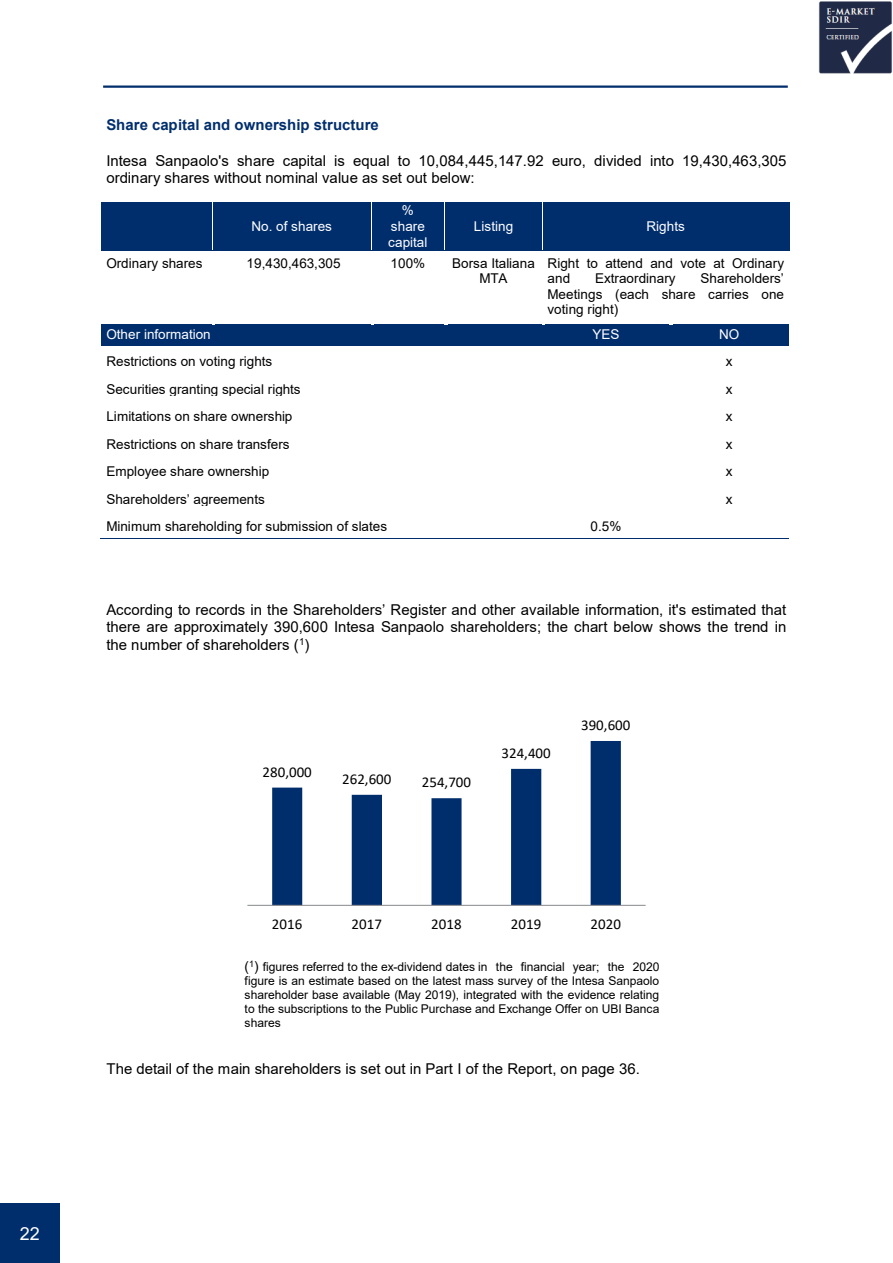
<style>
.page{position:relative;width:893px;height:1263px;background:#fff}
.page>*{position:absolute;margin:0;border:0;box-sizing:border-box;transform-origin:0 0}
.t1{font:18px "Arial";color:#fff}
.t2{font:15px/17.2px "Arial";color:#000}
.t3{font:15px "Calibri";color:#000}
.t4{font:700 15px "Arial";color:#002e6d}
.t5{font:13.5px/15.5px "Arial";letter-spacing:.005em;color:#000;text-align:center}
.t6{font:13.5px/15.6px "Arial";letter-spacing:.005em;color:#fff;text-align:center}
.t7{font:12px/14px "Arial";letter-spacing:-.005em;color:#000;text-align:justify}
.s1{font-size:13.5px}
</style>
<div class="page">
<hr style="left:103px;top:86px;width:685px;height:2px;background:#002e6d">
<div style="left:102px;top:202px;width:110px;height:48px;background:#002e6d"></div>
<div style="left:213px;top:202px;width:158px;height:48px;background:#002e6d"></div>
<div style="left:372px;top:202px;width:72px;height:48px;background:#002e6d"></div>
<div style="left:445px;top:202px;width:97px;height:48px;background:#002e6d"></div>
<div style="left:543px;top:202px;width:246px;height:48px;background:#002e6d"></div>
<hr style="left:101px;top:203px;width:1px;height:47px;background:#002e6d">
<hr style="left:789px;top:203px;width:1px;height:47px;background:#002e6d">
<hr style="left:102px;top:250px;width:110px;height:1px;background:#002e6d">
<hr style="left:213px;top:250px;width:158px;height:1px;background:#002e6d">
<hr style="left:372px;top:250px;width:72px;height:1px;background:#002e6d">
<hr style="left:446px;top:250px;width:96px;height:1px;background:#002e6d">
<hr style="left:543px;top:250px;width:246px;height:1px;background:#002e6d">
<div style="left:106px;top:326px;width:431px;height:16px;background:#002e6d"></div>
<div style="left:542px;top:326px;width:128px;height:16px;background:#002e6d"></div>
<div style="left:670px;top:322px;width:119px;height:24px;background:#002e6d"></div>
<svg style="left:101px;top:324px;width:111px;height:1px"></svg>
<hr style="left:101px;top:325px;width:111px;height:1px;background:#002e6d">
<svg style="left:215px;top:324px;width:156px;height:1px"></svg>
<hr style="left:215px;top:325px;width:156px;height:1px;background:#002e6d">
<svg style="left:374px;top:324px;width:70px;height:1px"></svg>
<hr style="left:374px;top:325px;width:71px;height:1px;background:#002e6d">
<svg style="left:448px;top:324px;width:94px;height:1px"></svg>
<hr style="left:448px;top:325px;width:94px;height:1px;background:#002e6d">
<svg style="left:546px;top:324px;width:123px;height:1px"></svg>
<hr style="left:546px;top:325px;width:124px;height:1px;background:#002e6d">
<svg style="left:673px;top:322px;width:116px;height:2px"></svg>
<hr style="left:101px;top:342px;width:441px;height:4px;background:#002e6d">
<hr style="left:542px;top:342px;width:128px;height:4px;background:#002e6d">
<hr style="left:100px;top:538px;width:442px;height:1px;background:#002e6d">
<hr style="left:542px;top:538px;width:128px;height:1px;background:#002e6d">
<hr style="left:669px;top:538px;width:120px;height:1px;background:#002e6d">
<svg style="left:272px;top:741px;width:349px;height:164px"></svg>
<hr style="left:247px;top:905px;width:399px;height:1px;background:#87888a">
<div style="left:0;top:1203px;width:60px;height:60px;background:#002e6d"></div>
<img style="left:819px;top:1px;width:73px;height:73px">
<p class="t1" style="left:20px;top:1221px;width:22px">22</p>
<p class="t4" style="left:106px;top:114px;width:274px">Share capital and ownership structure</p>
<p class="t2" style="left:106px;top:152px;width:682px">Intesa Sanpaolo's share capital is equal to 10,084,445,147.92 euro, divided into 19,430,463,305 ordinary shares without nominal value as set out below:</p>
<p class="t6" style="left:251px;top:218px;width:82px">No. of shares</p>
<p class="t6" style="left:388px;top:203px;width:41px">% share capital</p>
<p class="t6" style="left:474px;top:218px;width:41px">Listing</p>
<p class="t6" style="left:646px;top:218px;width:40px">Rights</p>
<p class="t5" style="left:106px;top:255px;width:98px">Ordinary shares</p>
<p class="t5" style="left:247px;top:255px;width:95px">19,430,463,305</p>
<p class="t5" style="left:391px;top:255px;width:36px">100%</p>
<p class="t5" style="left:452px;top:255px;width:84px">Borsa Italiana<br>MTA</p>
<p class="t5" style="left:548px;top:255px;width:238px;text-align:left">Right to attend and vote at Ordinary and</p>
<p class="t5" style="left:548px;top:270px;width:238px;text-align:justify;text-indent:153px">Shareholders’ Meetings (each share carries one voting right)</p>
<p class="t5" style="left:595px;top:270px;width:82px">Extraordinary</p>
<p class="t6" style="left:106px;top:326px;width:106px">Other information</p>
<p class="t6" style="left:593px;top:326px;width:28px">YES</p>
<p class="t6" style="left:719px;top:326px;width:22px">NO</p>
<p class="t5" style="left:106px;top:354px;width:167px">Restrictions on voting rights</p>
<p class="t5" style="left:726px;top:354px;width:8px">x</p>
<p class="t5" style="left:106px;top:381px;width:196px">Securities granting special rights</p>
<p class="t5" style="left:726px;top:381px;width:8px">x</p>
<p class="t5" style="left:106px;top:409px;width:188px">Limitations on share ownership</p>
<p class="t5" style="left:726px;top:409px;width:8px">x</p>
<p class="t5" style="left:106px;top:436px;width:185px">Restrictions on share transfers</p>
<p class="t5" style="left:726px;top:436px;width:8px">x</p>
<p class="t5" style="left:106px;top:464px;width:165px">Employee share ownership</p>
<p class="t5" style="left:726px;top:464px;width:8px">x</p>
<p class="t5" style="left:106px;top:491px;width:160px">Shareholders’ agreements</p>
<p class="t5" style="left:726px;top:491px;width:8px">x</p>
<p class="t5" style="left:106px;top:518px;width:282px">Minimum shareholding for submission of slates</p>
<p class="t5" style="left:591px;top:518px;width:32px">0.5%</p>
<p class="t2" style="left:106px;top:601px;width:681px;text-align:justify">According to records in the Shareholders’ Register and other available information, it's estimated that there are approximately 390,600 Intesa Sanpaolo shareholders; the chart below shows the trend in the number of shareholders (<sup>1</sup>)</p>
<p class="t3" style="left:263px;top:761px;width:51px">280,000</p>
<p class="t3" style="left:342px;top:769px;width:51px">262,600</p>
<p class="t3" style="left:422px;top:772px;width:51px">254,700</p>
<p class="t3" style="left:502px;top:743px;width:51px">324,400</p>
<p class="t3" style="left:581px;top:715px;width:51px">390,600</p>
<p class="t3" style="left:272px;top:914px;width:32px">2016</p>
<p class="t3" style="left:352px;top:914px;width:32px">2017</p>
<p class="t3" style="left:431px;top:914px;width:32px">2018</p>
<p class="t3" style="left:511px;top:914px;width:32px">2019</p>
<p class="t3" style="left:590px;top:914px;width:32px">2020</p>
<p class="t7" style="left:245px;top:960px;width:416px"><span class="s1">(</span><sup>1</sup><span class="s1">)</span> figures referred to the ex-dividend dates in the financial year; the 2020 figure is an estimate based on the latest mass survey of the Intesa Sanpaolo shareholder base available (May 2019), integrated with the evidence relating to the subscriptions to the Public Purchase and Exchange Offer on UBI Banca shares</p>
<p class="t2" style="left:106px;top:1060px;width:535px">The detail of the main shareholders is set out in Part I of the Report, on page 36.</p>
</div>
